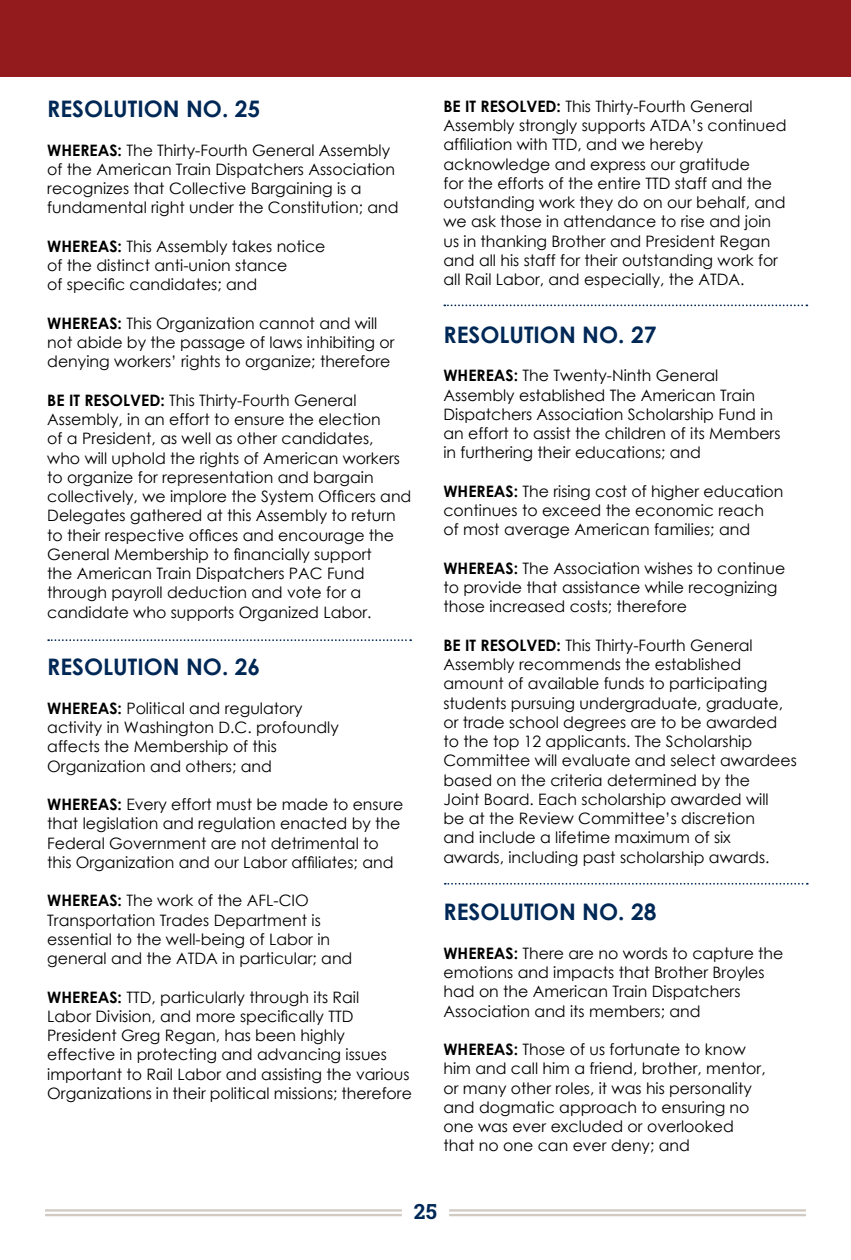
<style>
.page{position:relative;width:851px;height:1260px;background:#fff}
.page>*{position:absolute;margin:0;border:0;box-sizing:border-box;transform-origin:0 0}
.t1{font:700 22.75px "Century Gothic";color:#002856}
.t2{font:700 21px "Roboto Slab";color:#002856}
.t3{font:15.75px/19.2px "Century Gothic";color:#000}
.s1{font-weight:700}
</style>
<div class="page">
<div style="left:0;top:0;width:850px;height:77px;background:#931b1d"></div>
<hr style="left:45px;top:1209px;width:357px;height:3px;background:#d1cac3">
<hr style="left:45px;top:1214px;width:357px;height:2px;background:#d1cac3">
<hr style="left:449px;top:1209px;width:356px;height:3px;background:#d1cac3">
<hr style="left:449px;top:1214px;width:356px;height:2px;background:#d1cac3">
<svg style="left:48px;top:639px;width:363px;height:2px"></svg>
<svg style="left:445px;top:883px;width:362px;height:2px"></svg>
<svg style="left:444px;top:304px;width:363px;height:2px"></svg>
<h1 class="t1" style="left:47px;top:92px;width:214px">RESOLUTION NO. 25</h1>
<p class="t3" style="left:47px;top:140px;width:353px"><span class="s1">WHEREAS:</span> The Thirty-Fourth General Assembly of the American Train Dispatchers Association recognizes that Collective Bargaining is a fundamental right under the Constitution; and</p>
<p class="t3" style="left:47px;top:236px;width:280px"><span class="s1">WHEREAS:</span> This Assembly takes notice of the distinct anti-union stance<br>of specific candidates; and</p>
<p class="t3" style="left:47px;top:313px;width:349px"><span class="s1">WHEREAS:</span> This Organization cannot and will not abide by the passage of laws inhibiting or denying workers’ rights to organize; therefore</p>
<p class="t3" style="left:47px;top:390px;width:365px"><span class="s1">BE IT RESOLVED:</span> This Thirty-Fourth General Assembly, in an effort to ensure the election<br>of a President, as well as other candidates,<br>who will uphold the rights of American workers to organize for representation and bargain collectively, we implore the System Officers and Delegates gathered at this Assembly to return to their respective offices and encourage the General Membership to financially support<br>the American Train Dispatchers PAC Fund through payroll deduction and vote for a candidate who supports Organized Labor.</p>
<h1 class="t1" style="left:47px;top:650px;width:214px">RESOLUTION NO. 26</h1>
<p class="t3" style="left:47px;top:698px;width:293px"><span class="s1">WHEREAS:</span> Political and regulatory activity in Washington D.C. profoundly affects the Membership of this Organization and others; and</p>
<p class="t3" style="left:47px;top:795px;width:357px"><span class="s1">WHEREAS:</span> Every effort must be made to ensure that legislation and regulation enacted by the Federal Government are not detrimental to this Organization and our Labor affiliates; and</p>
<p class="t3" style="left:47px;top:891px;width:306px"><span class="s1">WHEREAS:</span> The work of the AFL-CIO Transportation Trades Department is essential to the well-being of Labor in general and the ATDA in particular; and</p>
<p class="t3" style="left:47px;top:987px;width:366px"><span class="s1">WHEREAS:</span> TTD, particularly through its Rail<br>Labor Division, and more specifically TTD President Greg Regan, has been highly effective in protecting and advancing issues important to Rail Labor and assisting the various Organizations in their political missions; therefore</p>
<p class="t3" style="left:443px;top:96px;width:344px"><span class="s1">BE IT RESOLVED:</span> This Thirty-Fourth General Assembly strongly supports ATDA’s continued affiliation with TTD, and we hereby acknowledge and express our gratitude<br>for the efforts of the entire TTD staff and the outstanding work they do on our behalf, and we ask those in attendance to rise and join us in thanking Brother and President Regan and all his staff for their outstanding work for all Rail Labor, and especially, the ATDA.</p>
<h1 class="t1" style="left:443px;top:317px;width:214px">RESOLUTION NO. 27</h1>
<p class="t3" style="left:443px;top:366px;width:338px"><span class="s1">WHEREAS:</span> The Twenty-Ninth General Assembly established The American Train Dispatchers Association Scholarship Fund in an effort to assist the children of its Members in furthering their educations; and</p>
<p class="t3" style="left:443px;top:481px;width:341px"><span class="s1">WHEREAS:</span> The rising cost of higher education continues to exceed the economic reach<br>of most average American families; and</p>
<p class="t3" style="left:443px;top:558px;width:343px"><span class="s1">WHEREAS:</span> The Association wishes to continue to provide that assistance while recognizing those increased costs; therefore</p>
<p class="t3" style="left:443px;top:635px;width:355px"><span class="s1">BE IT RESOLVED:</span> This Thirty-Fourth General Assembly recommends the established amount of available funds to participating students pursuing undergraduate, graduate, or trade school degrees are to be awarded<br>to the top 12 applicants. The Scholarship Committee will evaluate and select awardees based on the criteria determined by the<br>Joint Board. Each scholarship awarded will<br>be at the Review Committee’s discretion<br>and include a lifetime maximum of six<br>awards, including past scholarship awards.</p>
<h1 class="t1" style="left:443px;top:895px;width:214px">RESOLUTION NO. 28</h1>
<p class="t3" style="left:443px;top:943px;width:341px"><span class="s1">WHEREAS:</span> There are no words to capture the emotions and impacts that Brother Broyles had on the American Train Dispatchers Association and its members; and</p>
<p class="t3" style="left:443px;top:1040px;width:324px"><span class="s1">WHEREAS:</span> Those of us fortunate to know him and call him a friend, brother, mentor, or many other roles, it was his personality and dogmatic approach to ensuring no one was ever excluded or overlooked that no one can ever deny; and</p>
<h2 class="t2" style="left:414px;top:1197px;width:25px">25</h2>
</div>
